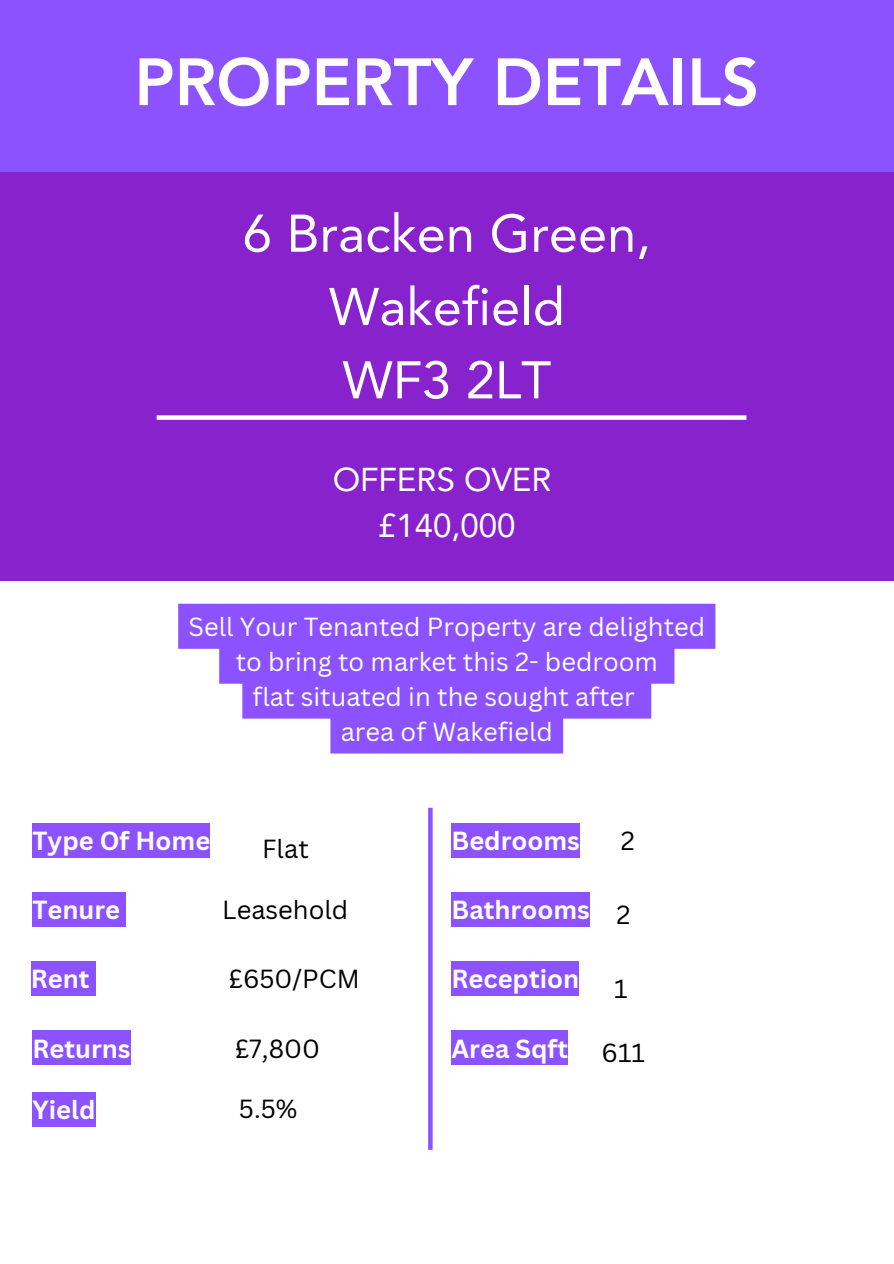
<style>
.page{position:relative;width:894px;height:1264px;background:#fff}
.page>*{position:absolute;margin:0;border:0;box-sizing:border-box;transform-origin:0 0}
.t1{font:800 66px "Avenir LT Pro";color:#fff}
.t2{font:52.35px/73.3px "Avenir LT Pro";color:#fff;text-align:center}
.t3{font:33px/46.2px "Avenir LT Pro";color:#fff;text-align:center}
.t4{font:25.5px "Canva Sans";color:#fff}
.t5{font:700 25.5px "Canva Sans";color:#fff}
.t6{font:25.5px "Canva Sans";color:#000}
</style>
<div class="page">
<div style="left:0;top:0;width:893px;height:184px;background:#8c52ff"></div>
<div style="left:0;top:173px;width:893px;height:408px;background:#82c"></div>
<div style="left:157px;top:415px;width:589px;height:5px;background:#fff"></div>
<svg style="left:178px;top:603px;width:537px;height:150px;fill:#8c52ff"></svg>
<div style="left:32px;top:823px;width:178px;height:35px;background:#8c52ff"></div>
<div style="left:32px;top:892px;width:94px;height:35px;background:#8c52ff"></div>
<div style="left:31px;top:961px;width:64px;height:35px;background:#8c52ff"></div>
<div style="left:32px;top:1030px;width:98px;height:35px;background:#8c52ff"></div>
<div style="left:32px;top:1091px;width:63px;height:35px;background:#8c52ff"></div>
<svg style="left:428px;top:807px;width:4px;height:342px"></svg>
<div style="left:451px;top:823px;width:128px;height:35px;background:#8c52ff"></div>
<div style="left:451px;top:892px;width:138px;height:35px;background:#8c52ff"></div>
<div style="left:451px;top:961px;width:128px;height:35px;background:#8c52ff"></div>
<div style="left:451px;top:1030px;width:117px;height:35px;background:#8c52ff"></div>
<h1 class="t1" style="left:134px;top:55px;width:626px">PROPERTY DETAILS</h1>
<h2 class="t2" style="left:243px;top:202px;width:409px">6 Bracken Green,<br>Wakefield<br>WF3 2LT</h2>
<h3 class="t3" style="left:332px;top:459px;width:220px">OFFERS OVER £140,000</h3>
<p class="t4" style="left:188px;top:608px;width:518px">Sell Your Tenanted Property are delighted</p>
<p class="t4" style="left:235px;top:643px;width:423px">to bring to market this 2- bedroom</p>
<p class="t4" style="left:252px;top:678px;width:383px">flat situated in the sought after</p>
<p class="t4" style="left:340px;top:713px;width:214px">area of Wakefield</p>
<h5 class="t5" style="left:32px;top:823px;width:179px">Type Of Home</h5>
<h5 class="t6" style="left:262px;top:830px;width:48px">Flat</h5>
<h5 class="t5" style="left:451px;top:823px;width:130px">Bedrooms</h5>
<p class="t6" style="left:620px;top:823px;width:15px">2</p>
<h5 class="t5" style="left:32px;top:892px;width:89px">Tenure</h5>
<p class="t6" style="left:222px;top:892px;width:128px">Leasehold</p>
<p class="t5" style="left:451px;top:892px;width:140px">Bathrooms</p>
<p class="t6" style="left:616px;top:896px;width:15px">2</p>
<h5 class="t5" style="left:31px;top:961px;width:60px">Rent</h5>
<p class="t6" style="left:229px;top:961px;width:132px">£650/PCM</p>
<h5 class="t5" style="left:451px;top:961px;width:129px">Reception</h5>
<p class="t6" style="left:614px;top:970px;width:15px">1</p>
<h5 class="t5" style="left:32px;top:1030px;width:99px">Returns</h5>
<h5 class="t5" style="left:32px;top:1091px;width:64px">Yield</h5>
<h5 class="t6" style="left:235px;top:1030px;width:86px">£7,800</h5>
<h4 class="t6" style="left:239px;top:1090px;width:60px">5.5%</h4>
<p class="t5" style="left:451px;top:1030px;width:118px">Area Sqft</p>
<p class="t6" style="left:601px;top:1035px;width:45px">611</p>
</div>
